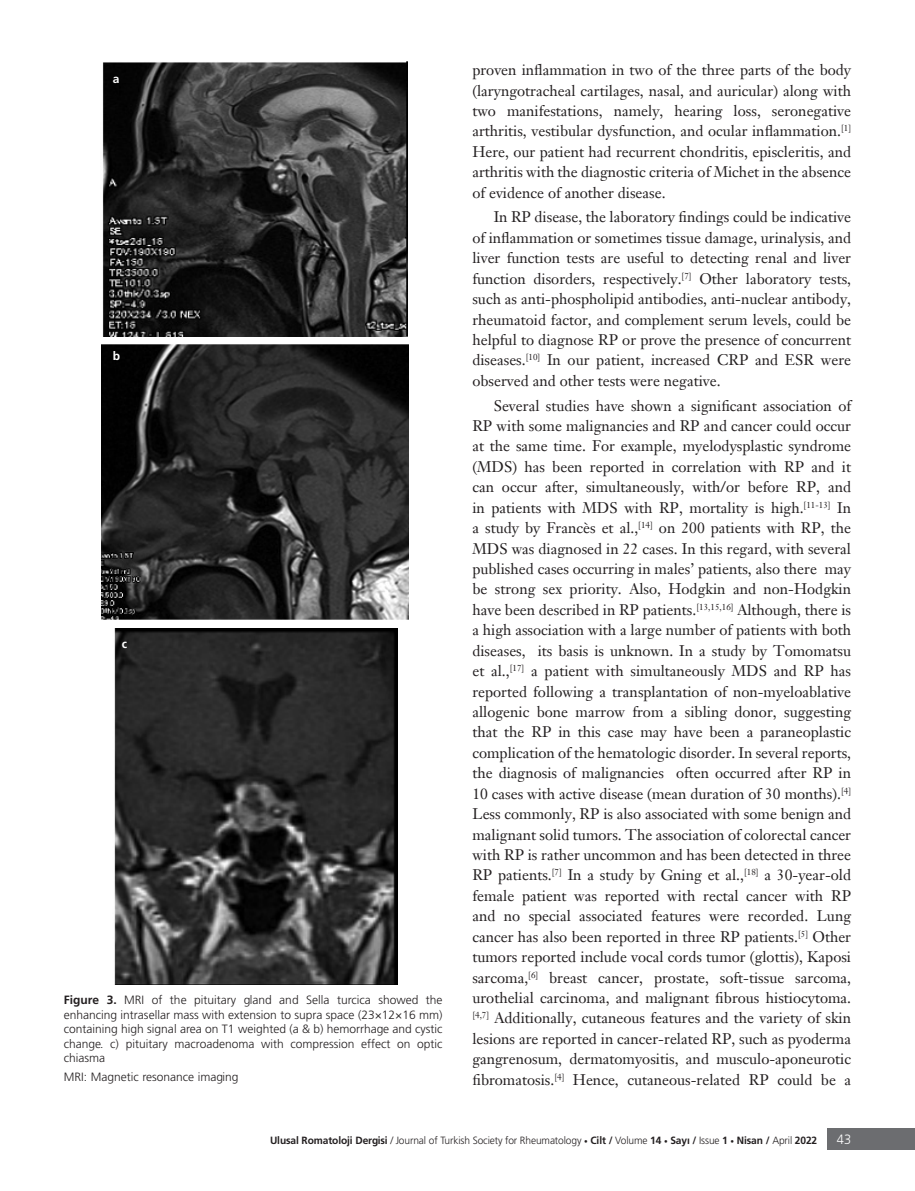
<style>
.page{position:relative;width:915px;height:1191px;background:#fff}
.page>*{position:absolute;margin:0;border:0;box-sizing:border-box;transform-origin:0 0}
.YAZI{font:15px/20.4px "Janson Text W04 55 Roman";color:#231f20;text-align:justify}
.t1{font:13.5px "Frutiger Light Nr Tr";color:#fff;scale:.95 1}
.RESİM_ALTI{font:12px/14.4px "Frutiger Light Nr Tr";color:#231f20;text-align:justify}
.RESİM_ALTI-2{font:12px "Frutiger Bold Tr";color:#fff}
.t2{font:10.5px "Frutiger Light Nr Tr";letter-spacing:-.01em;color:#231f20}
.s1{font-family:"Frutiger Bold Tr"}
.s2{font-size:7.5px}
</style>
<div class="page">
<div style="left:826px;top:1128px;width:88px;height:21px;background:#6c6d70"></div>
<img style="left:102px;top:61px;width:305px;height:275px">
<img style="left:102px;top:344px;width:306px;height:275px">
<img style="left:114px;top:629px;width:283px;height:355px">
<p class="RESİM_ALTI-2" style="left:113px;top:71px;width:8px">a</p>
<p class="RESİM_ALTI-2" style="left:113px;top:349px;width:9px">b</p>
<p class="RESİM_ALTI-2" style="left:122px;top:637px;width:7px">c</p>
<p class="RESİM_ALTI" style="left:64px;top:993px;width:380px"><span class="s1">Figure 3.</span> MRI of the pituitary gland and Sella turcica showed the enhancing intrasellar mass with extension to supra space (23×12×16 mm) containing high signal area on T1 weighted (a &amp; b) hemorrhage and cystic change. c) pituitary macroadenoma with compression effect on optic chiasma</p>
<p class="RESİM_ALTI" style="left:64px;top:1069px;width:176px">MRI: Magnetic resonance imaging</p>
<p class="YAZI" style="left:472px;top:60px;width:380px">proven inflammation in two of the three parts of the body (laryngotracheal cartilages, nasal, and auricular) along with two manifestations, namely, hearing loss, seronegative arthritis, vestibular dysfunction, and ocular inflammation.<sup>[1] </sup>Here, our patient had recurrent chondritis, episcleritis, and arthritis with the diagnostic criteria of Michet in the absence of evidence of another disease.</p>
<p class="YAZI" style="left:472px;top:207px;width:380px;text-indent:21px">In RP disease, the laboratory findings could be indicative of inflammation or sometimes tissue damage, urinalysis, and liver function tests are useful to detecting renal and liver function disorders, respectively.<sup>[7]</sup> Other laboratory tests, such as anti-phospholipid antibodies, anti-nuclear antibody, rheumatoid factor, and complement serum levels, could be helpful to diagnose RP or prove the presence of concurrent diseases.<sup>[10]</sup> In our patient, increased CRP and ESR were observed and other tests were negative.</p>
<p class="YAZI" style="left:472px;top:395px;width:380px;text-indent:21px">Several studies have shown a significant association of RP with some malignancies and RP and cancer could occur at the same time. For example, myelodysplastic syndrome (MDS) has been reported in correlation with RP and it can occur after, simultaneously, with/or before RP, and in patients with MDS with RP, mortality is high.<sup>[11-13]</sup> In a study by Francès et al.,<sup>[14]</sup> on 200 patients with RP, the MDS was diagnosed in 22 cases. In this regard, with several published cases occurring in males’ patients, also there may be strong sex priority. Also, Hodgkin and non-Hodgkin have been described in RP patients.<sup>[13,15,16]</sup> Although, there is a high association with a large number of patients with both diseases, its basis is unknown. In a study by Tomomatsu et al.,<sup>[17]</sup> a patient with simultaneously MDS and RP has reported following a transplantation of non-myeloablative allogenic bone marrow from a sibling donor, suggesting that the RP in this case may have been a paraneoplastic complication of the hematologic disorder. In several reports, the diagnosis of malignancies often occurred after RP in 10 cases with active disease (mean duration of 30 months).<sup>[4] </sup>Less commonly, RP is also associated with some benign and malignant solid tumors. The association of colorectal cancer with RP is rather uncommon and has been detected in three RP patients.<sup>[7]</sup> In a study by Gning et al.,<sup>[18]</sup> a 30-year-old female patient was reported with rectal cancer with RP and no special associated features were recorded. Lung cancer has also been reported in three RP patients.<sup>[5]</sup> Other tumors reported include vocal cords tumor (glottis), Kaposi sarcoma,<sup>[6]</sup> breast cancer, prostate, soft-tissue sarcoma, urothelial carcinoma, and malignant fibrous histiocytoma. <sup>[4,7]</sup> Additionally, cutaneous features and the variety of skin lesions are reported in cancer-related RP, such as pyoderma gangrenosum, dermatomyositis, and musculo-aponeurotic fibromatosis.<sup>[4]</sup> Hence, cutaneous-related RP could be a</p>
<p class="t2" style="left:270px;top:1134px;width:548px"><span class="s1">Ulusal Romatoloji Dergisi</span> / Journal of Turkish Society for Rheumatology <span class="s2">•</span> <span class="s1">Cilt /</span> Volume <span class="s1">14</span> <span class="s2">•</span> <span class="s1">Sayı /</span> Issue <span class="s1">1</span> <span class="s2">•</span> <span class="s1">Nisan /</span> April <span class="s1">2022</span></p>
<p class="t1" style="left:836px;top:1131px;width:17px">43</p>
</div>
